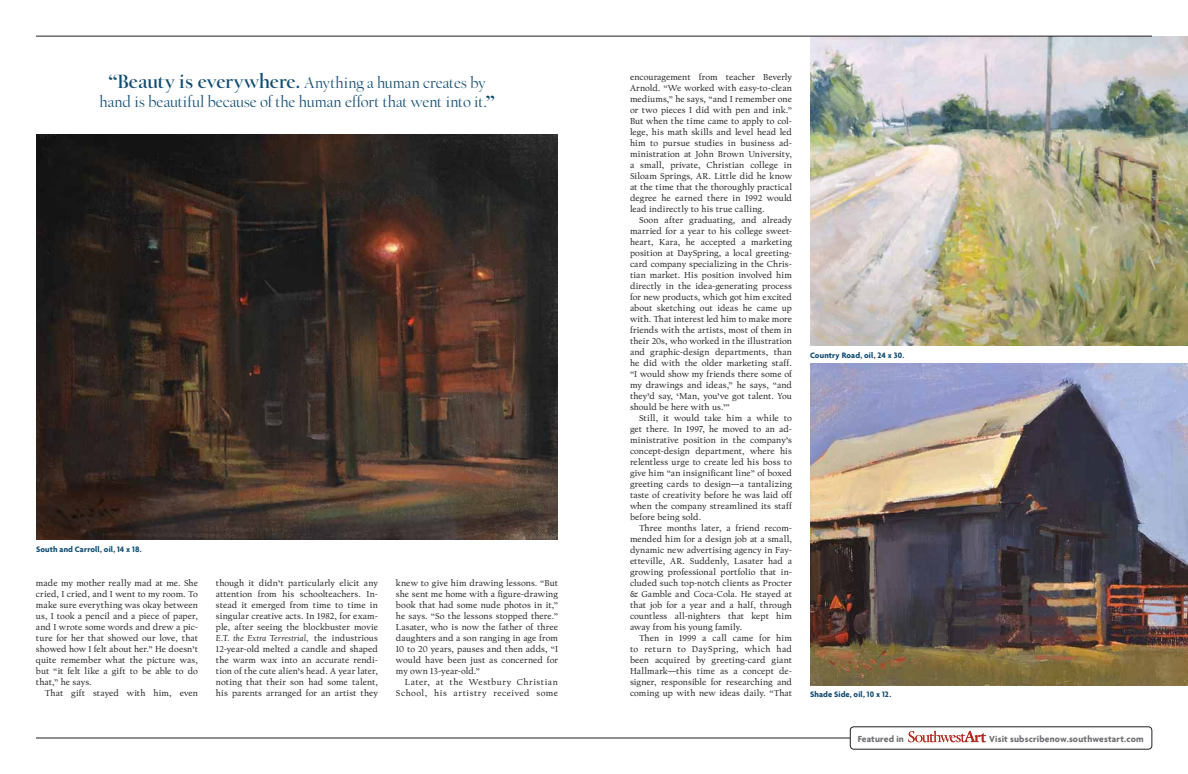
<style>
.page{position:relative;width:1188px;height:774px;background:#fff}
.page>*{position:absolute;margin:0;border:0;box-sizing:border-box;transform-origin:0 0}
.t1{font:16px/19px "Californian FB Display";color:#114c71;text-align:center}
.t2{font:700 9.5px "Agenda";letter-spacing:.02em;color:#6d6e71}
.t3{font:9px/11px "Californian FB Text";letter-spacing:.01em;color:#231f20;text-align:justify}
.t4{font:9px/11px "Californian FB Text";letter-spacing:.055em;color:#231f20;text-align:right}
.t5{font:700 8.5px "Agenda";letter-spacing:.015em;color:#114c71}
.s1{font-weight:900;font-size:20px}
.s2{font-weight:700;font-size:20px}
.s3{font-style:italic}
</style>
<div class="page">
<img style="left:810px;top:36px;width:378px;height:310px">
<hr style="left:36px;top:36px;width:1116px;height:1px;background:#231f20">
<hr style="left:36px;top:738px;width:814px;height:1px;background:#231f20">
<div style="left:850px;top:727px;width:302px;height:22px;border:1px solid #231f20;border-radius:4px"></div>
<svg style="left:908px;top:731px;width:78px;height:11px"></svg>
<img style="left:36px;top:135px;width:522px;height:404px">
<img style="left:810px;top:364px;width:378px;height:321px">
<h1 class="t1" style="left:100px;top:74px;width:396px"><span class="s1">“</span><span class="s2">Beauty is everywhere.</span> Anything a human creates by hand is beautiful because of the human effort that went into it.<span class="s1">”</span></h1>
<p class="t5" style="left:36px;top:544px;width:107px">South and Carroll, oil, 14 x 18.</p>
<p class="t3" style="left:36px;top:578px;width:164px">made my mother really mad at me. She cried, I cried, and I went to my room. To make sure everything was okay between us, I took a pencil and a piece of paper, and I wrote some words and drew a pic&shy;ture for her that showed our love, that showed how I felt about her.” He doesn’t quite remember what the picture was, but “it felt like a gift to be able to do that,” he says.</p>
<p class="t3" style="left:45px;top:688px;width:154px">That gift stayed with him, even</p>
<p class="t3" style="left:216px;top:578px;width:164px">though it didn’t particularly elicit any attention from his schoolteachers. In&shy;stead it emerged from time to time in singular creative acts. In 1982, for exam&shy;ple, after seeing the blockbuster movie <span class="s3">E.T. the Extra Terrestrial,</span> the industrious 12-year-old melted a candle and shaped the warm wax into an accurate rendi&shy;tion of the cute alien’s head. A year later, noting that their son had some talent, his parents arranged for an artist they</p>
<p class="t3" style="left:396px;top:578px;width:164px">knew to give him drawing lessons. “But she sent me home with a figure-drawing book that had some nude photos in it,” he says. “So the lessons stopped there.” Lasater, who is now the father of three daughters and a son ranging in age from 10 to 20 years, pauses and then adds, “I would have been just as concerned for my own 13-year-old.”</p>
<p class="t4" style="left:396px;top:677px;width:164px">Later, at the Westbury Christian<br>School, his artistry received some</p>
<p class="t3" style="left:630px;top:72px;width:164px">encouragement from teacher Beverly Arnold. “We worked with easy-to-clean mediums,” he says, “and I remember one or two pieces I did with pen and ink.” But when the time came to apply to col&shy;lege, his math skills and level head led him to pursue studies in business ad&shy;ministration at John Brown University, a small, private, Christian college in Siloam Springs, AR. Little did he know at the time that the thoroughly practical degree he earned there in 1992 would lead indirectly to his true calling.</p>
<p class="t3" style="left:630px;top:215px;width:164px;text-indent:9px">Soon after graduating, and already married for a year to his college sweet&shy;heart, Kara, he accepted a marketing position at DaySpring, a local greeting&shy;card company specializing in the Chris&shy;tian market. His position involved him directly in the idea-generating process for new products, which got him excited about sketching out ideas he came up with. That interest led him to make more friends with the artists, most of them in their 20s, who worked in the illustration and graphic-design departments, than he did with the older marketing staff. “I would show my friends there some of my drawings and ideas,” he says, “and they’d say, ‘Man, you’ve got talent. You should be here with us.’”</p>
<p class="t3" style="left:630px;top:413px;width:164px;text-indent:9px">Still, it would take him a while to get there. In 1997, he moved to an ad&shy;ministrative position in the company’s concept-design department, where his relentless urge to create led his boss to give him “an insignificant line” of boxed greeting cards to design—a tantalizing taste of creativity before he was laid off when the company streamlined its staff before being sold.</p>
<p class="t3" style="left:630px;top:523px;width:164px;text-indent:9px">Three months later, a friend recom&shy;mended him for a design job at a small, dynamic new advertising agency in Fay&shy;etteville, AR. Suddenly, Lasater had a growing professional portfolio that in&shy;cluded such top-notch clients as Procter &amp; Gamble and Coca-Cola. He stayed at that job for a year and a half, through countless all-nighters that kept him away from his young family.</p>
<p class="t3" style="left:630px;top:633px;width:164px;text-indent:9px">Then in 1999 a call came for him to return to DaySpring, which had been acquired by greeting-card giant Hallmark—this time as a concept de&shy;signer, responsible for researching and coming up with new ideas daily. “That</p>
<p class="t5" style="left:810px;top:350px;width:96px">Country Road, oil, 24 x 30.</p>
<p class="t5" style="left:810px;top:689px;width:83px">Shade Side, oil, 10 x 12.</p>
<p class="t2" style="left:858px;top:733px;width:48px">Featured in</p>
<p class="t2" style="left:989px;top:733px;width:156px">Visit subscribenow.southwestart.com</p>
</div>
